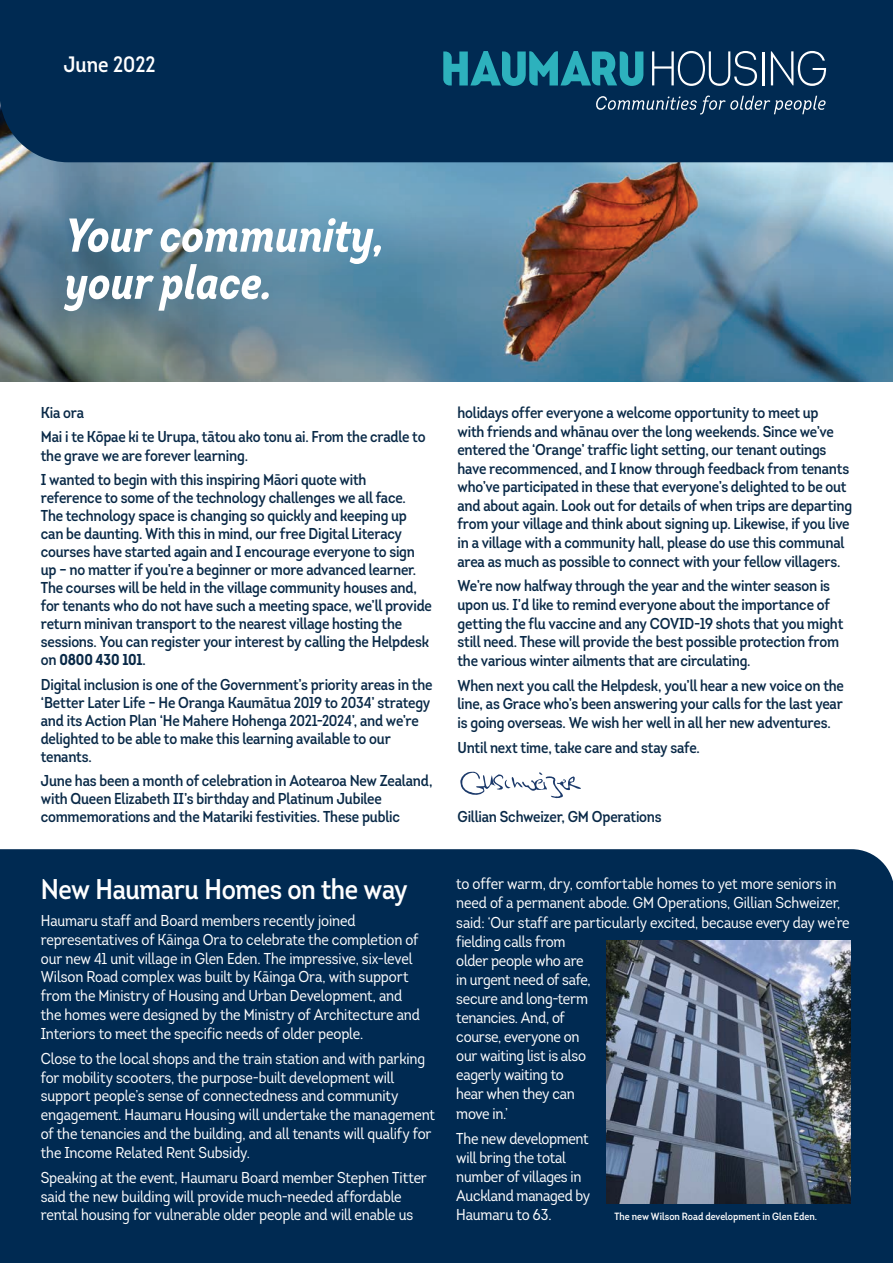
<style>
.page{position:relative;width:893px;height:1263px;background:#fff}
.page>*{position:absolute;margin:0;border:0;box-sizing:border-box;transform-origin:0 0}
.t1{font:600 28.5px "Intro Cond";letter-spacing:-.015em;color:#fff}
.t2{font:600 22.2px "Intro Cond";color:#fff}
.t3{font:600 15.75px/18px "Intro Cond";letter-spacing:-.01em;color:#092947}
.t4{font:15.75px/19px "Intro Cond";letter-spacing:-.01em;color:#fff}
.t5{font:600 10.5px "Intro Cond";color:#fff}
.s1{font-weight:700}
</style>
<div class="page">
<img style="left:0;top:162px;width:893px;height:220px">
<div style="left:19px;top:172px;width:406px;height:184px;background:#2d7fa7;opacity:.45"></div>
<svg style="left:64px;top:218px;width:317px;height:93px"></svg>
<div style="left:0;top:0;width:893px;height:162px;background:#002a52"></div>
<div style="left:0;top:849px;width:893px;height:414px;background:#002a52"></div>
<img style="left:607px;top:940px;width:243px;height:263px">
<svg style="left:460px;top:771px;width:121px;height:28px"></svg>
<svg style="left:443px;top:51px;width:200px;height:35px;background:#1a7890"></svg>
<svg style="left:652px;top:51px;width:105px;height:35px;background:#345575"></svg>
<svg style="left:771px;top:51px;width:55px;height:35px;background:#385978"></svg>
<hr style="left:762px;top:52px;width:3px;height:33px;background:#fff">
<svg style="left:596px;top:95px;width:230px;height:19px;background:#2c4f70"></svg>
<h2 class="t2" style="left:64px;top:50px;width:93px">June 2022</h2>
<p class="t3" style="left:41px;top:400px;width:386px;line-height:24.5px">Kia ora<br>Mai i te Kōpae ki te Urupa, tātou ako tonu ai. From the cradle to</p>
<p class="t3" style="left:41px;top:443px;width:327px;line-height:24.5px">the grave we are forever learning.<br>I wanted to begin with this inspiring Māori quote with</p>
<p class="t3" style="left:41px;top:488px;width:393px">reference to some of the technology challenges we all face.<br>The technology space is changing so quickly and keeping up can be daunting. With this in mind, our free Digital Literacy courses have started again and I encourage everyone to sign up – no matter if you’re a beginner or more advanced learner.<br>The courses will be held in the village community houses and, for tenants who do not have such a meeting space, we’ll provide return minivan transport to the nearest village hosting the sessions. You can register your interest by calling the Helpdesk on <span class="s1">0800 430 101</span>.</p>
<p class="t3" style="left:41px;top:675px;width:393px">Digital inclusion is one of the Government’s priority areas in the ‘Better Later Life – He Oranga Kaumātua 2019 to 2034’ strategy and its Action Plan ‘He Mahere Hohenga 2021-2024’, and we’re delighted to be able to make this learning available to our tenants.</p>
<p class="t3" style="left:41px;top:772px;width:393px">June has been a month of celebration in Aotearoa New Zealand, with Queen Elizabeth II’s birthday and Platinum Jubilee commemorations and the Matariki festivities. These public</p>
<h1 class="t1" style="left:41px;top:871px;width:368px">New Haumaru Homes on the way</h1>
<p class="t4" style="left:41px;top:911px;width:381px">Haumaru staff and Board members recently joined representatives of Kāinga Ora to celebrate the completion of our new 41 unit village in Glen Eden. The impressive, six-level Wilson Road complex was built by Kāinga Ora, with support from the Ministry of Housing and Urban Development, and the homes were designed by the Ministry of Architecture and Interiors to meet the specific needs of older people.</p>
<p class="t4" style="left:41px;top:1049px;width:396px">Close to the local shops and the train station and with parking for mobility scooters, the purpose-built development will support people’s sense of connectedness and community engagement. Haumaru Housing will undertake the management of the tenancies and the building, and all tenants will qualify for the Income Related Rent Subsidy.</p>
<p class="t4" style="left:41px;top:1168px;width:388px">Speaking at the event, Haumaru Board member Stephen Titter said the new building will provide much-needed affordable rental housing for vulnerable older people and will enable us</p>
<p class="t3" style="left:457px;top:403px;width:396px;line-height:18.6px">holidays offer everyone a welcome opportunity to meet up<br>with friends and whānau over the long weekends. Since we’ve entered the ‘Orange’ traffic light setting, our tenant outings have recommenced, and I know through feedback from tenants who’ve participated in these that everyone’s delighted to be out and about again. Look out for details of when trips are departing from your village and think about signing up. Likewise, if you live in a village with a community hall, please do use this communal area as much as possible to connect with your fellow villagers.</p>
<p class="t3" style="left:457px;top:577px;width:387px;line-height:18.6px">We’re now halfway through the year and the winter season is upon us. I’d like to remind everyone about the importance of getting the flu vaccine and any COVID-19 shots that you might still need. These will provide the best possible protection from the various winter ailments that are circulating.</p>
<p class="t3" style="left:457px;top:676px;width:388px;line-height:18.6px;text-align:justify">When next you call the Helpdesk, you’ll hear a new voice on the line, as Grace who’s been answering your calls for the last year is going overseas. We wish her well in all her new adventures.</p>
<p class="t3" style="left:457px;top:738px;width:244px">Until next time, take care and stay safe.</p>
<p class="t3" style="left:457px;top:808px;width:206px">Gillian Schweizer, GM Operations</p>
<p class="t4" style="left:456px;top:874px;width:395px">to offer warm, dry, comfortable homes to yet more seniors in need of a permanent abode. GM Operations, Gillian Schweizer, said: ‘Our staff are particularly excited, because every day we’re fielding calls from<br>older people who are<br>in urgent need of safe,<br>secure and long-term<br>tenancies. And, of<br>course, everyone on<br>our waiting list is also<br>eagerly waiting to<br>hear when they can<br>move in.’</p>
<p class="t4" style="left:456px;top:1129px;width:136px">The new development will bring the total number of villages in<br>Auckland managed by<br>Haumaru to 63.</p>
<p class="t5" style="left:615px;top:1209px;width:204px">The new Wilson Road development in Glen Eden.</p>
</div>
